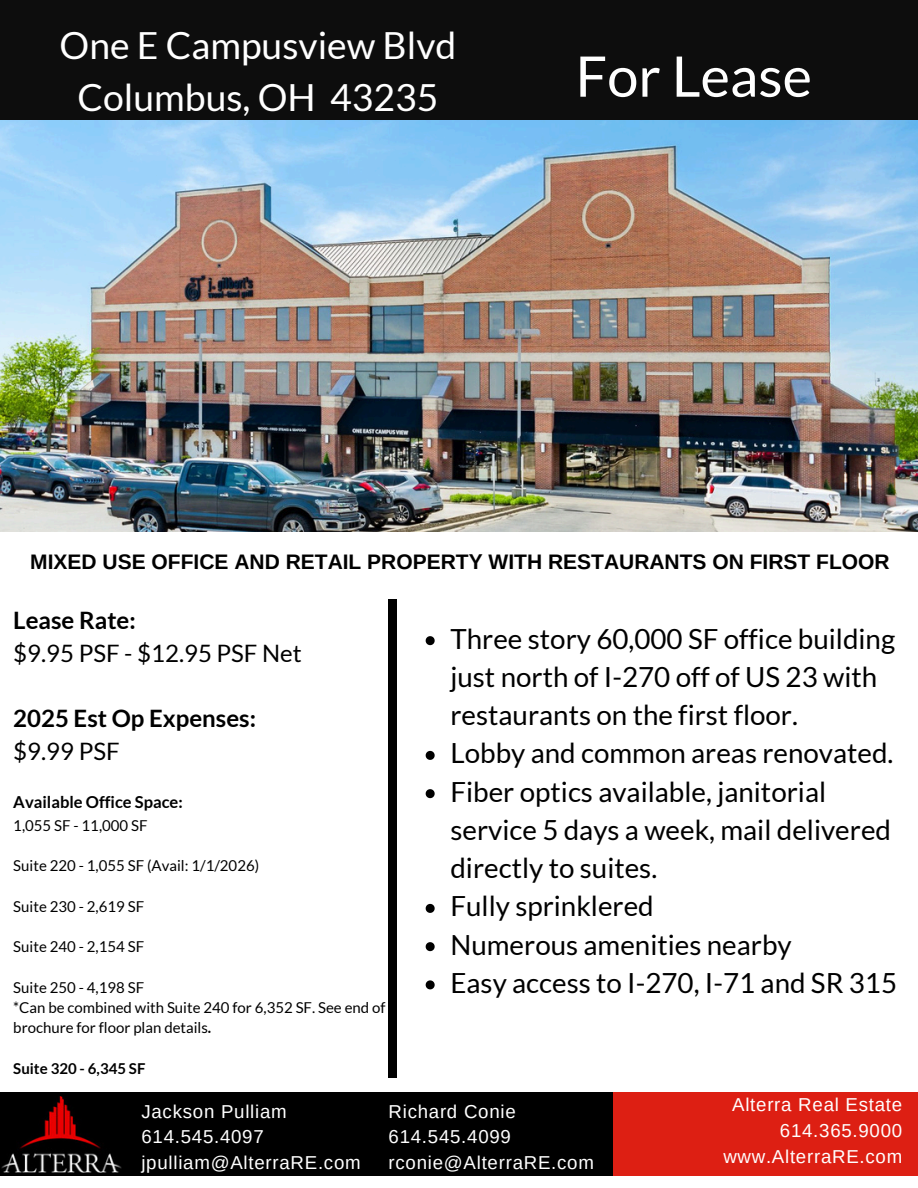
<style>
.page{position:relative;width:918px;height:1188px;background:#fff}
.page>*{position:absolute;margin:0;border:0;box-sizing:border-box;transform-origin:0 0}
.t1{font:55.95px "Lato";color:#fff}
.t2{font:37.35px/51.8px "Lato";color:#fff;text-align:center}
.t3{font:27.75px/38.2px "Lato";color:#000}
.t4{font:24px/32.7px "Lato";color:#000}
.t5{font:700 24px/32.7px "Lato";color:#000}
.t6{font:700 21px "Arimo";color:#000}
.t7{font:18.75px/25.8px "Arimo";letter-spacing:.04em;color:#fff}
.t8{font:700 16.5px "Lato";color:#000}
.t9{font:15px/20.2px "Lato";color:#000}
.t10{font:700 15px "Lato";color:#000}
.s1{font-weight:700}
.s2{font-weight:400}
</style>
<div class="page">
<div style="left:0;top:0;width:918px;height:133px;background:#0d0d0d"></div>
<div style="left:0;top:1092px;width:615px;height:83px;background:#000"></div>
<div style="left:614px;top:1092px;width:304px;height:83px;background:#dd1f13"></div>
<div style="left:389px;top:599px;width:8px;height:479px;background:#000"></div>
<img style="left:0;top:121px;width:918px;height:410px">
<img style="left:1px;top:1096px;width:121px;height:77px">
<svg style="left:426px;top:636px;width:9px;height:9px"></svg>
<svg style="left:426px;top:751px;width:9px;height:9px"></svg>
<svg style="left:426px;top:789px;width:9px;height:9px"></svg>
<svg style="left:426px;top:904px;width:9px;height:9px"></svg>
<svg style="left:426px;top:942px;width:9px;height:9px"></svg>
<svg style="left:426px;top:980px;width:9px;height:9px"></svg>
<p class="t2" style="left:60px;top:19px;width:398px">One E Campusview Blvd<br>Columbus, OH 43235</p>
<p class="t1" style="left:576px;top:41px;width:238px">For Lease</p>
<p class="t6" style="left:30px;top:550px;width:861px">MIXED USE OFFICE AND RETAIL PROPERTY WITH RESTAURANTS ON FIRST FLOOR</p>
<h2 class="t4" style="left:13px;top:604px;width:290px"><span class="s1">Lease Rate:<br></span>$9.95 PSF - $12.95 PSF Net</h2>
<h1 class="t5" style="left:13px;top:702px;width:244px">2025 Est Op Expenses: <span class="s2">$9.99 PSF</span></h1>
<p class="t8" style="left:13px;top:792px;width:171px">Available Office Space:</p>
<h5 class="t9" style="left:13px;top:815px;width:136px">1,055 SF - 11,000 SF</h5>
<h4 class="t9" style="left:13px;top:855px;width:247px">Suite 220 - 1,055 SF (Avail: 1/1/2026)</h4>
<h4 class="t9" style="left:13px;top:896px;width:132px">Suite 230 - 2,619 SF</h4>
<p class="t9" style="left:13px;top:936px;width:132px">Suite 240 - 2,154 SF</p>
<p class="t9" style="left:13px;top:977px;width:132px">Suite 250 - 4,198 SF</p>
<p class="t9" style="left:13px;top:997px;width:374px">*Can be combined with Suite 240 for 6,352 SF. See end of brochure for floor plan details<span class="s1">.</span></p>
<p class="t10" style="left:13px;top:1059px;width:134px">Suite 320 - 6,345 SF</p>
<p class="t3" style="left:450px;top:619px;width:446px">Three story 60,000 SF office building just north of I-270 off of US 23 with restaurants on the first floor.</p>
<p class="t3" style="left:450px;top:733px;width:445px">Lobby and common areas renovated.</p>
<p class="t3" style="left:450px;top:772px;width:442px">Fiber optics available, janitorial service 5 days a week, mail delivered directly to suites.</p>
<p class="t3" style="left:450px;top:886px;width:205px">Fully sprinklered</p>
<p class="t3" style="left:450px;top:925px;width:343px">Numerous amenities nearby</p>
<p class="t3" style="left:450px;top:963px;width:448px">Easy access to I-270, I-71 and SR 315</p>
<p class="t7" style="left:141px;top:1098px;width:221px">Jackson Pulliam<br>614.545.4097 jpulliam@AlterraRE.com</p>
<p class="t7" style="left:389px;top:1098px;width:207px">Richard Conie<br>614.545.4099 rconie@AlterraRE.com</p>
<p class="t7" style="left:723px;top:1092px;width:180px;text-align:right">Alterra Real Estate<br>614.365.9000 www.AlterraRE.com</p>
</div>
